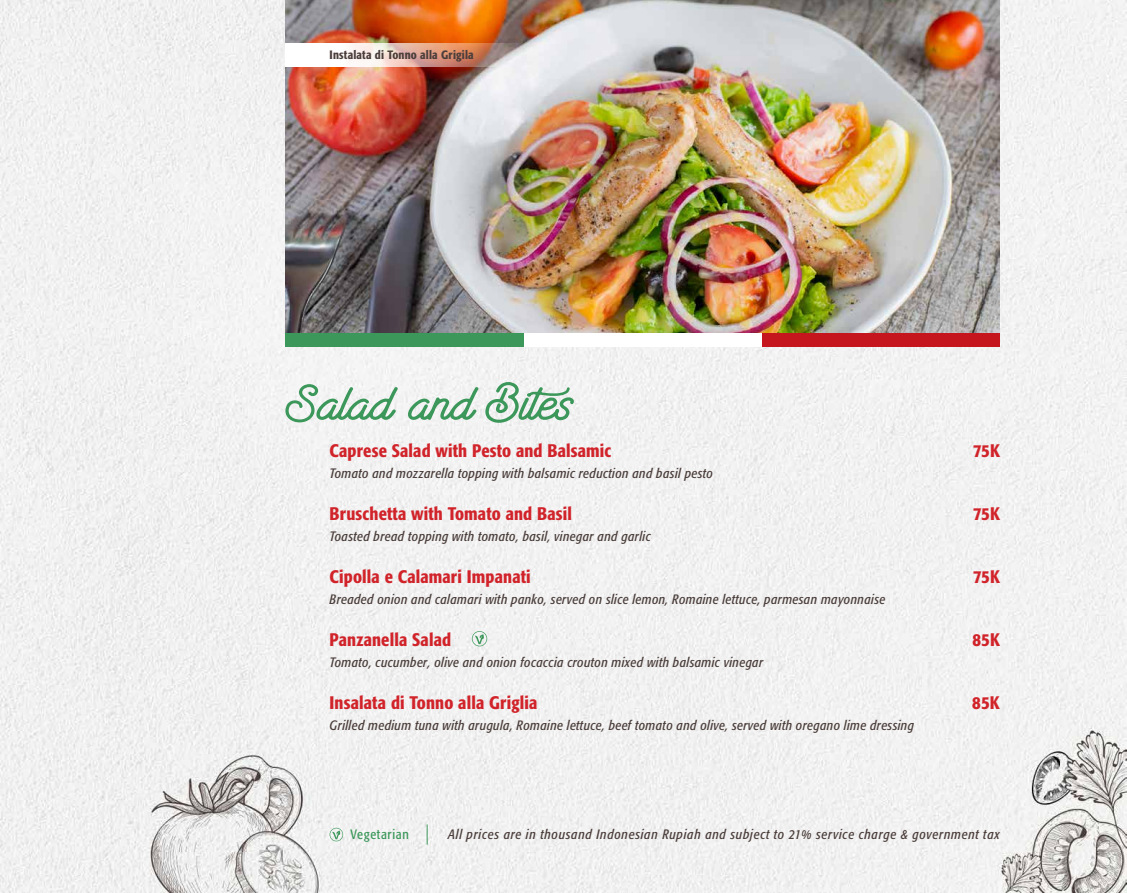
<style>
.page{position:relative;width:1127px;height:893px;background:#fff}
.page>*{position:absolute;margin:0;border:0;box-sizing:border-box;transform-origin:0 0}
.No_Spacing{font:60px "Santana Script";color:#3c975a;scale:1.1 1}
.No_Spacing-2{font:500 condensed 18px "Formata";letter-spacing:.01em;color:#d1232a}
.No_Spacing-3{font:italic condensed 13.5px "Formata";letter-spacing:.025em;color:#4b3e3b}
.No_Spacing-4{font:italic condensed 13.5px "Formata";letter-spacing:.05em;color:#4b3e3b}
.t1{font:condensed 13.5px "Formata";letter-spacing:.05em;color:#3c975a}
.No_Spacing-5{font:500 condensed 12px "Formata";letter-spacing:.015em;color:#4b3e3b}
</style>
<div class="page">
<img style="left:0;top:0;width:1127px;height:893px">
<svg style="left:330px;top:828px;width:13px;height:13px"></svg>
<svg style="left:427px;top:824px;width:1px;height:21px"></svg>
<div style="left:762px;top:333px;width:238px;height:13px;background:#c5161d"></div>
<div style="left:523px;top:333px;width:239px;height:13px;background:#fff"></div>
<div style="left:285px;top:333px;width:238px;height:13px;background:#3c975a"></div>
<img style="left:285px;top:0;width:715px;height:333px">
<svg style="left:285px;top:43px;width:249px;height:24px"></svg>
<svg style="left:472px;top:631px;width:15px;height:15px"></svg>
<p class="No_Spacing-5" style="left:330px;top:47px;width:146px">Instalata di Tonno alla Grigila</p>
<p class="No_Spacing" style="left:285px;top:367px;width:260px">Salad and Bites</p>
<p class="No_Spacing-2" style="left:330px;top:439px;width:283px">Caprese Salad with Pesto and Balsamic</p>
<p class="No_Spacing-2" style="left:973px;top:439px;width:29px">75K</p>
<p class="No_Spacing-3" style="left:330px;top:465px;width:385px">Tomato and mozzarella topping with balsamic reduction and basil pesto</p>
<p class="No_Spacing-2" style="left:330px;top:502px;width:244px">Bruschetta with Tomato and Basil</p>
<p class="No_Spacing-2" style="left:973px;top:502px;width:29px">75K</p>
<p class="No_Spacing-3" style="left:330px;top:528px;width:323px">Toasted bread topping with tomato, basil, vinegar and garlic</p>
<p class="No_Spacing-2" style="left:330px;top:565px;width:203px">Cipolla e Calamari Impanati</p>
<p class="No_Spacing-2" style="left:973px;top:565px;width:29px">75K</p>
<p class="No_Spacing-3" style="left:330px;top:591px;width:557px">Breaded onion and calamari with panko, served on slice lemon, Romaine lettuce, parmesan mayonnaise</p>
<p class="No_Spacing-2" style="left:330px;top:628px;width:123px">Panzanella Salad</p>
<p class="No_Spacing-2" style="left:972px;top:628px;width:29px">85K</p>
<p class="No_Spacing-3" style="left:330px;top:654px;width:435px">Tomato, cucumber, olive and onion focaccia crouton mixed with balsamic vinegar</p>
<p class="No_Spacing-2" style="left:330px;top:691px;width:209px">Insalata di Tonno alla Griglia</p>
<p class="No_Spacing-2" style="left:972px;top:691px;width:29px">85K</p>
<p class="No_Spacing-3" style="left:330px;top:717px;width:586px">Grilled medium tuna with arugula, Romaine lettuce, beef tomato and olive, served with oregano lime dressing</p>
<p class="t1" style="left:351px;top:826px;width:60px">Vegetarian</p>
<p class="No_Spacing-4" style="left:448px;top:826px;width:553px">All prices are in thousand Indonesian Rupiah and subject to 21% service charge &amp; government tax</p>
</div>
